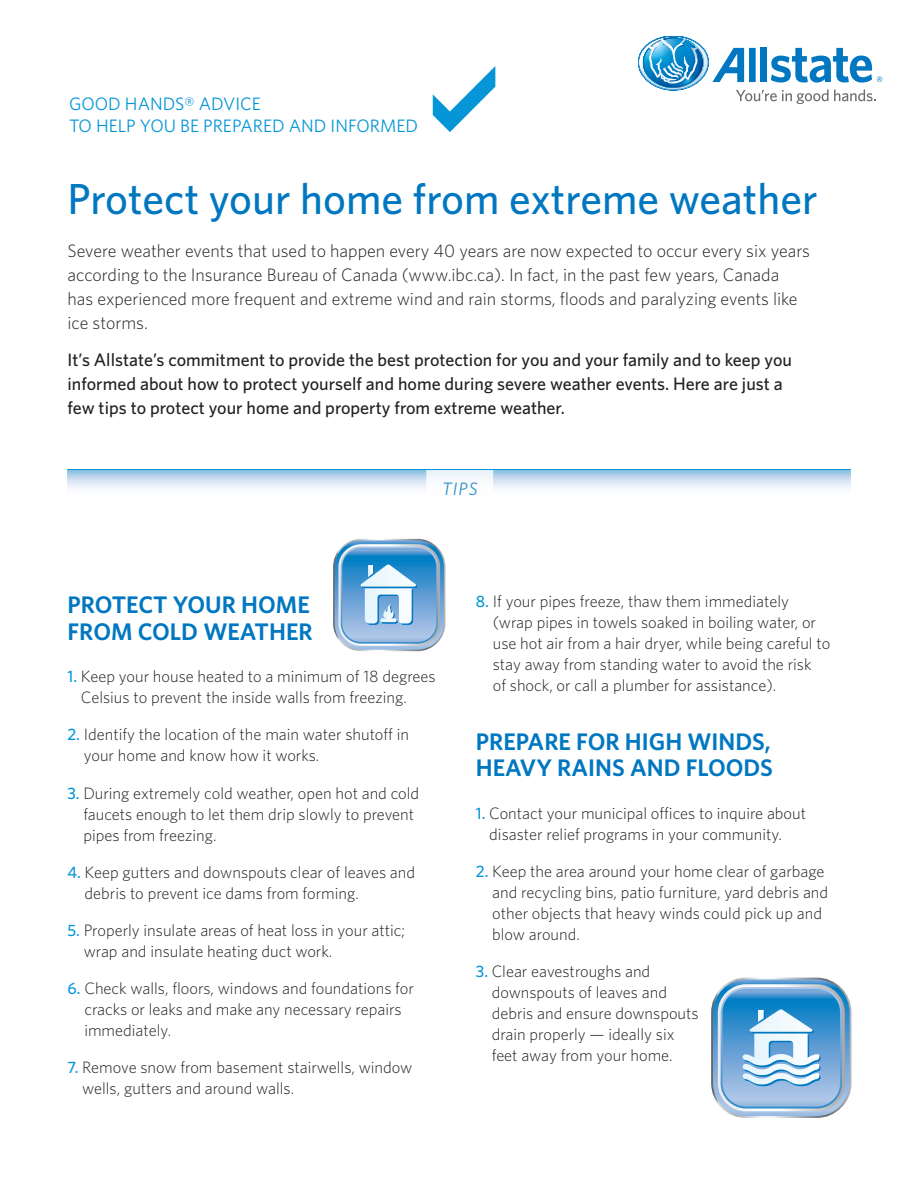
<style>
.page{position:relative;width:918px;height:1188px;background:#fff}
.page>*{position:absolute;margin:0;border:0;box-sizing:border-box;transform-origin:0 0}
.t1{font:500 43.5px "Whitney";color:#0077c0}
.Paragraph_Style_2{font:600 24px/26.2px "Whitney";color:#0077c0}
.t2{font:300 18px/24px "Whitney";color:#231f20}
.t3{font:500 18px/24px "Whitney";color:#231f20}
.t4{font:18px "Whitney";color:#0696d7}
.t5{font:italic 18px "Whitney";color:#0077c0}
.Paragraph_Style_1{font:300 16.5px/21px "Whitney";color:#231f20}
.s1{font-weight:500;color:#0696d7}
</style>
<div class="page">
<svg style="left:638px;top:36px;width:244px;height:68px"></svg>
<svg style="left:433px;top:66px;width:62px;height:66px"></svg>
<svg style="left:68px;top:470px;width:782px;height:19px"></svg>
<svg style="left:426px;top:470px;width:67px;height:19px"></svg>
<hr style="left:68px;top:469px;width:782px;height:1px;background:#0696d7">
<svg style="left:711px;top:978px;width:141px;height:140px"></svg>
<svg style="left:333px;top:539px;width:112px;height:112px"></svg>
<svg style="left:381px;top:620px;width:17px;height:4px"></svg>
<svg style="left:380px;top:618px;width:17px;height:4px"></svg>
<p class="t4" style="left:69px;top:93px;width:194px">GOOD HANDS® ADVICE</p>
<p class="t4" style="left:69px;top:115px;width:351px">TO HELP YOU BE PREPARED AND INFORMED</p>
<p class="t1" style="left:68px;top:173px;width:752px">Protect your home from extreme weather</p>
<p class="t2" style="left:68px;top:238px;width:744px">Severe weather events that used to happen every 40 years are now expected to occur every six years according to the Insurance Bureau of Canada (www.ibc.ca). In fact, in the past few years, Canada<br>has experienced more frequent and extreme wind and rain storms, floods and paralyzing events like ice storms.</p>
<p class="t3" style="left:68px;top:348px;width:726px">It’s Allstate’s commitment to provide the best protection for you and your family and to keep you informed about how to protect yourself and home during severe weather events. Here are just a few tips to protect your home and property from extreme weather.</p>
<p class="t5" style="left:442px;top:478px;width:37px">TIPS</p>
<p class="Paragraph_Style_2" style="left:68px;top:591px;width:247px">PROTECT YOUR HOME<br>FROM COLD WEATHER</p>
<p class="Paragraph_Style_1" style="left:81px;top:666px;width:356px;text-indent:-13px"><span class="s1">1.</span> Keep your house heated to a minimum of 18 degrees<br>Celsius to prevent the inside walls from freezing.</p>
<p class="Paragraph_Style_1" style="left:84px;top:724px;width:327px;text-indent:-16px"><span class="s1">2.</span> Identify the location of the main water shutoff in your home and know how it works.</p>
<p class="Paragraph_Style_1" style="left:83px;top:782px;width:337px;text-indent:-16px"><span class="s1">3.</span> During extremely cold weather, open hot and cold faucets enough to let them drip slowly to prevent pipes from freezing.</p>
<p class="Paragraph_Style_1" style="left:85px;top:861px;width:332px;text-indent:-17px"><span class="s1">4.</span> Keep gutters and downspouts clear of leaves and debris to prevent ice dams from forming.</p>
<p class="Paragraph_Style_1" style="left:84px;top:920px;width:323px;text-indent:-16px"><span class="s1">5.</span> Properly insulate areas of heat loss in your attic; wrap and insulate heating duct work.</p>
<p class="Paragraph_Style_1" style="left:84px;top:978px;width:331px;text-indent:-17px"><span class="s1">6.</span> Check walls, floors, windows and foundations for cracks or leaks and make any necessary repairs immediately.</p>
<p class="Paragraph_Style_1" style="left:82px;top:1057px;width:332px;text-indent:-15px"><span class="s1">7.</span> Remove snow from basement stairwells, window wells, gutters and around walls.</p>
<p class="Paragraph_Style_1" style="left:493px;top:591px;width:339px;text-indent:-17px"><span class="s1">8.</span> If your pipes freeze, thaw them immediately (wrap pipes in towels soaked in boiling water, or use hot air from a hair dryer, while being careful to stay away from standing water to avoid the risk<br>of shock, or call a plumber for assistance).</p>
<p class="Paragraph_Style_2" style="left:476px;top:728px;width:299px">PREPARE FOR HIGH WINDS,<br>HEAVY RAINS AND FLOODS</p>
<p class="Paragraph_Style_1" style="left:489px;top:802px;width:318px;text-indent:-13px"><span class="s1">1.</span> Contact your municipal offices to inquire about disaster relief programs in your community.</p>
<p class="Paragraph_Style_1" style="left:492px;top:861px;width:338px;text-indent:-16px"><span class="s1">2.</span> Keep the area around your home clear of garbage and recycling bins, patio furniture, yard debris and other objects that heavy winds could pick up and blow around.</p>
<p class="Paragraph_Style_1" style="left:492px;top:961px;width:208px;text-indent:-16px"><span class="s1">3.</span> Clear eavestroughs and downspouts of leaves and debris and ensure downspouts drain properly — ideally six feet away from your home.</p>
</div>
